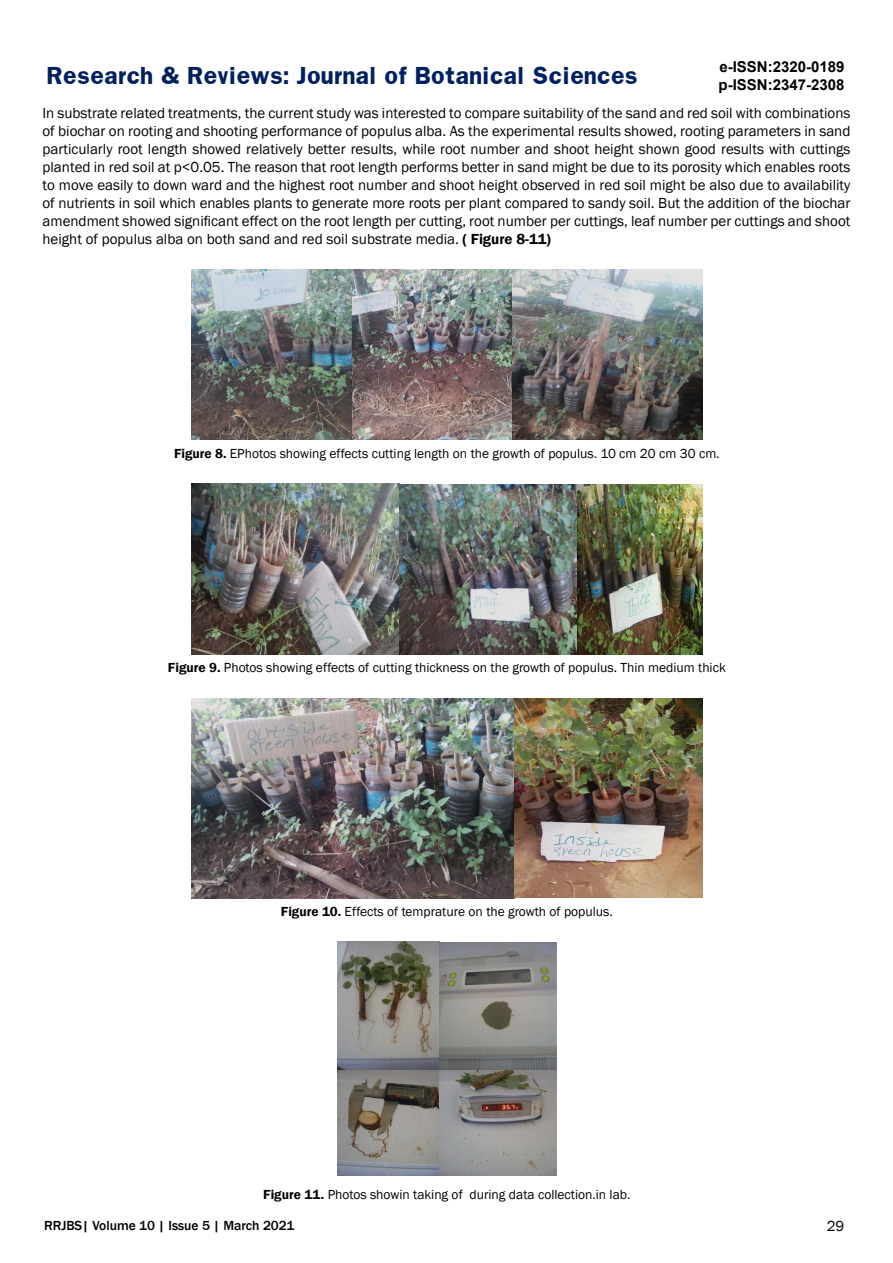
<style>
.page{position:relative;width:893px;height:1263px;background:#fff}
.page>*{position:absolute;margin:0;border:0;box-sizing:border-box;transform-origin:0 0}
.t1{font:700 21px "Franklin";color:#002060}
.t2{font:15px/18px "Franklin Gothic";color:#000;text-align:justify}
.t3{font:700 15px/18px "Arial";color:#000}
.t4{font:13.5px "Franklin Gothic";color:#000}
.t5{font:500 13.5px "Franklin Gothic";color:#000}
.s1{font-weight:600}
</style>
<div class="page">
<img style="left:191px;top:269px;width:512px;height:171px">
<img style="left:191px;top:484px;width:512px;height:170px">
<img style="left:191px;top:698px;width:512px;height:200px">
<img style="left:337px;top:942px;width:220px;height:234px">
<h1 class="t1" style="left:47px;top:61px;width:592px">Research &amp; Reviews: Journal of Botanical Sciences</h1>
<p class="t3" style="left:718px;top:58px;width:127px">e-ISSN:2320-0189 p-ISSN:2347-2308</p>
<p class="t2" style="left:43px;top:104px;width:809px">In substrate related treatments, the current study was interested to compare suitability of the sand and red soil with combinations of biochar on rooting and shooting performance of populus alba. As the experimental results showed, rooting parameters in sand particularly root length showed relatively better results, while root number and shoot height shown good results with cuttings planted in red soil at p&lt;0.05. The reason that root length performs better in sand might be due to its porosity which enables roots to move easily to down ward and the highest root number and shoot height observed in red soil might be also due to availability of nutrients in soil which enables plants to generate more roots per plant compared to sandy soil. But the addition of the biochar amendment showed significant effect on the root length per cutting, root number per cuttings, leaf number per cuttings and shoot height of populus alba on both sand and red soil substrate media. <span class="s1">( Figure 8-11)</span></p>
<p class="t4" style="left:174px;top:445px;width:547px"><span class="s1">Figure 8.</span> EPhotos showing effects cutting length on the growth of populus. 10 cm 20 cm 30 cm.</p>
<p class="t4" style="left:168px;top:659px;width:559px"><span class="s1">Figure 9.</span> Photos showing effects of cutting thickness on the growth of populus. Thin medium thick</p>
<p class="t4" style="left:281px;top:903px;width:333px"><span class="s1">Figure 10.</span> Effects of temprature on the growth of populus.</p>
<p class="t4" style="left:263px;top:1186px;width:369px"><span class="s1">Figure 11.</span> Photos showin taking of during data collection.in lab.</p>
<p class="t5" style="left:44px;top:1217px;width:252px">RRJBS| Volume 10 | Issue 5 | March 2021</p>
<p class="t2" style="left:827px;top:1217px;width:19px">29</p>
</div>
